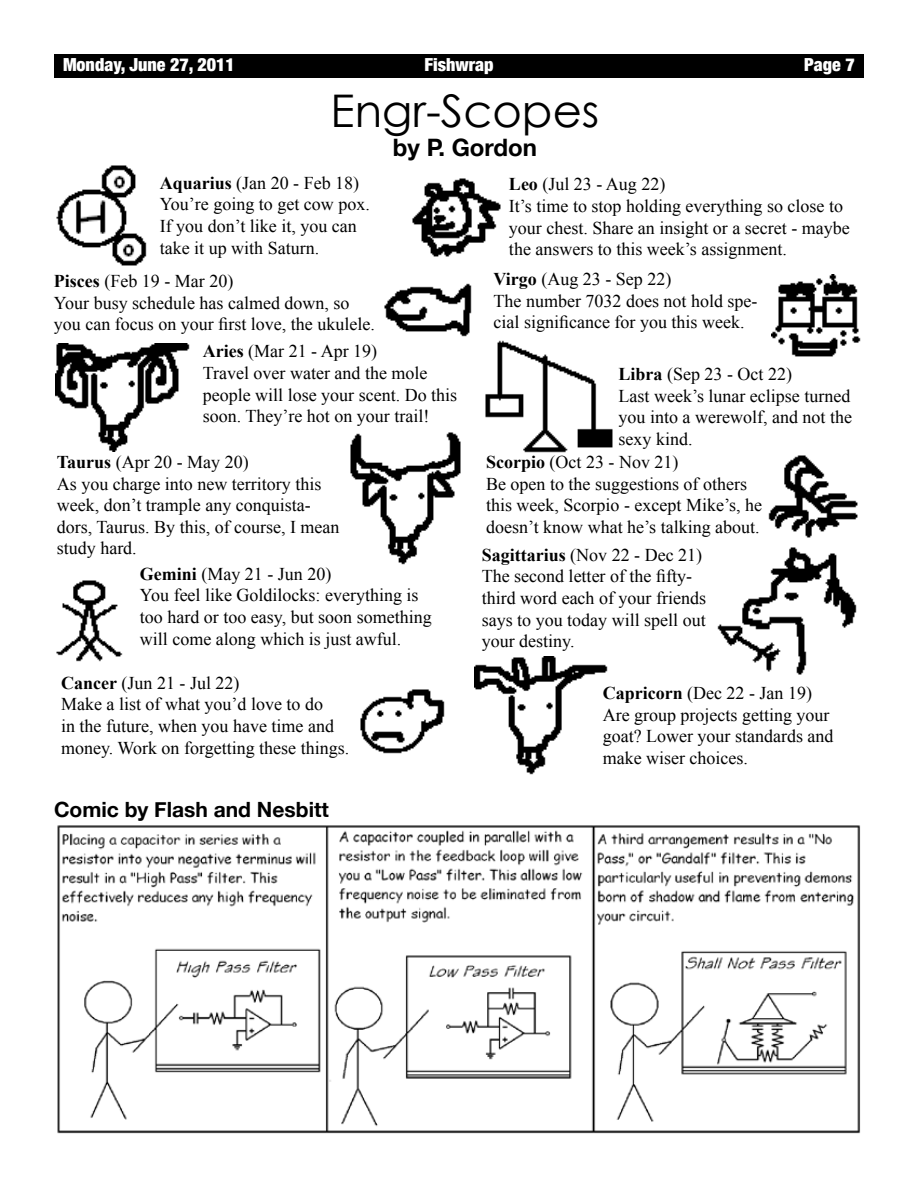
<style>
.page{position:relative;width:918px;height:1188px;background:#fff}
.page>*{position:absolute;margin:0;border:0;box-sizing:border-box;transform-origin:0 0}
.t1{font:45px "Century Gothic";color:#000}
.t2{font:700 24px "Helvetica Neue";color:#000}
.t3{font:700 21px "Helvetica Neue";color:#000}
.t4{font:18px/21.6px "Times New Roman";color:#000}
.t5{font:900 condensed 18px "Helvetica Neue";color:#fff}
.s1{font-weight:700}
</style>
<div class="page">
<div style="left:54px;top:54px;width:810px;height:23px;background:#000"></div>
<img style="left:475px;top:657px;width:133px;height:118px">
<img style="left:384px;top:283px;width:88px;height:54px">
<img style="left:56px;top:343px;width:134px;height:108px">
<img style="left:350px;top:432px;width:111px;height:133px">
<img style="left:56px;top:580px;width:67px;height:82px">
<img style="left:360px;top:689px;width:85px;height:65px">
<img style="left:771px;top:275px;width:90px;height:82px">
<img style="left:485px;top:340px;width:128px;height:113px">
<img style="left:768px;top:455px;width:90px;height:83px">
<img style="left:717px;top:547px;width:140px;height:128px">
<img style="left:56px;top:165px;width:91px;height:101px">
<img style="left:412px;top:178px;width:89px;height:79px">
<img style="left:57px;top:825px;width:804px;height:309px">
<p class="t5" style="left:63px;top:54px;width:173px">Monday, June 27, 2011</p>
<p class="t5" style="left:424px;top:54px;width:71px">Fishwrap</p>
<p class="t5" style="left:804px;top:54px;width:52px">Page 7</p>
<h1 class="t1" style="left:331px;top:80px;width:270px">Engr-Scopes</h1>
<h2 class="t2" style="left:393px;top:133px;width:146px">by P. Gordon</h2>
<p class="t4" style="left:160px;top:172px;width:212px"><span class="s1">Aquarius</span> (Jan 20 - Feb 18)<br>You’re going to get cow pox.<br>If you don’t like it, you can take it up with Saturn.</p>
<p class="t4" style="left:54px;top:270px;width:322px"><span class="s1">Pisces</span> (Feb 19 - Mar 20)<br>Your busy schedule has calmed down, so you can focus on your first love, the ukulele.</p>
<p class="t4" style="left:203px;top:340px;width:256px"><span class="s1">Aries</span> (Mar 21 - Apr 19)<br>Travel over water and the mole people will lose your scent. Do this soon. They’re hot on your trail!</p>
<p class="t4" style="left:57px;top:451px;width:284px"><span class="s1">Taurus</span> (Apr 20 - May 20)<br>As you charge into new territory this week, don’t trample any conquista&shy;dors, Taurus. By this, of course, I mean study hard.</p>
<p class="t4" style="left:140px;top:563px;width:293px"><span class="s1">Gemini</span> (May 21 - Jun 20)<br>You feel like Goldilocks: everything is too hard or too easy, but soon something will come along which is just awful.</p>
<p class="t4" style="left:61px;top:672px;width:290px"><span class="s1">Cancer</span> (Jun 21 - Jul 22)<br>Make a list of what you’d love to do<br>in the future, when you have time and money. Work on forgetting these things.</p>
<p class="t3" style="left:54px;top:796px;width:276px">Comic by Flash and Nesbitt</p>
<p class="t4" style="left:509px;top:173px;width:342px"><span class="s1">Leo</span> (Jul 23 - Aug 22)<br>It’s time to stop holding everything so close to your chest. Share an insight or a secret - maybe the answers to this week’s assignment.</p>
<p class="t4" style="left:494px;top:268px;width:265px"><span class="s1">Virgo</span> (Aug 23 - Sep 22)<br>The number 7032 does not hold spe&shy;cial significance for you this week.</p>
<p class="t4" style="left:619px;top:363px;width:235px"><span class="s1">Libra</span> (Sep 23 - Oct 22)<br>Last week’s lunar eclipse turned you into a werewolf, and not the sexy kind.</p>
<p class="t4" style="left:486px;top:451px;width:277px"><span class="s1">Scorpio</span> (Oct 23 - Nov 21)<br>Be open to the suggestions of others this week, Scorpio - except Mike’s, he doesn’t know what he’s talking about.</p>
<p class="t4" style="left:482px;top:544px;width:226px"><span class="s1">Sagittarius</span> (Nov 22 - Dec 21)<br>The second letter of the fifty&shy;third word each of your friends says to you today will spell out your destiny.</p>
<p class="t4" style="left:603px;top:682px;width:232px"><span class="s1">Capricorn</span> (Dec 22 - Jan 19)<br>Are group projects getting your goat? Lower your standards and make wiser choices.</p>
</div>
